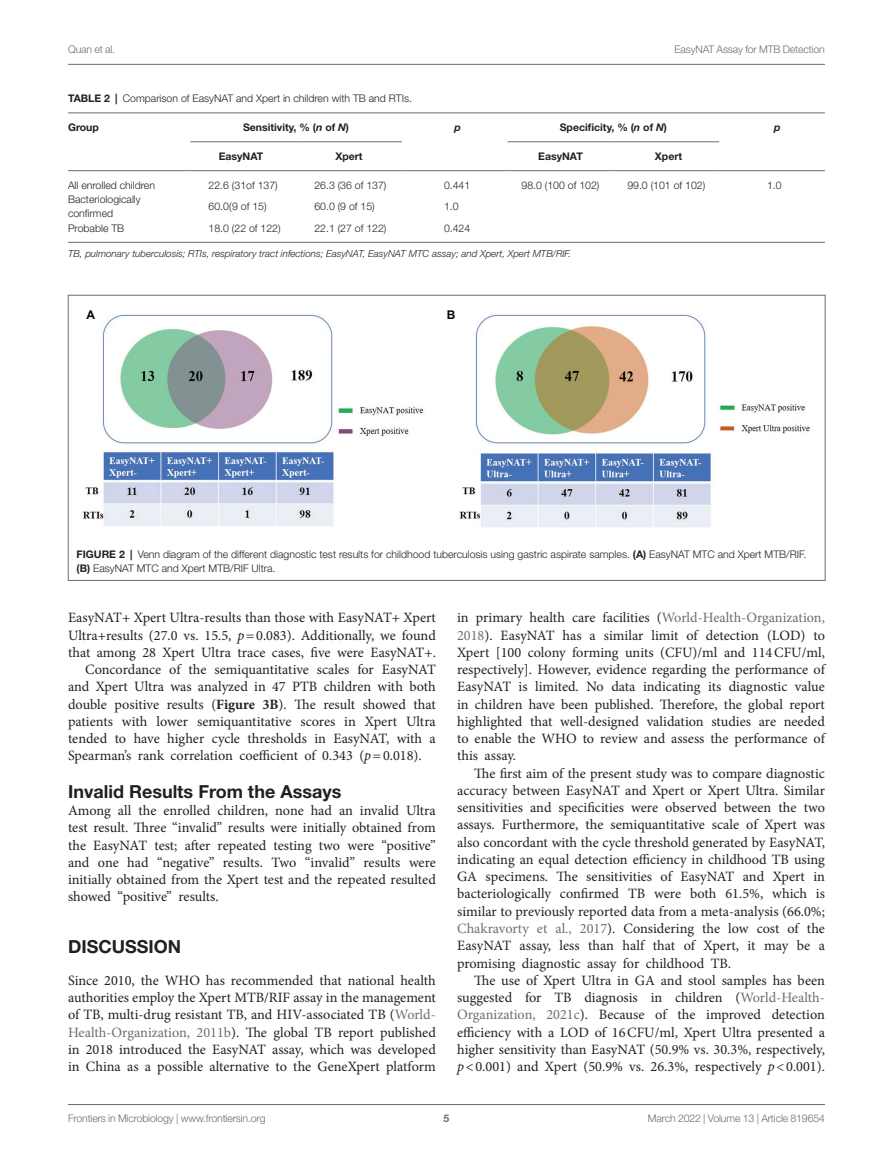
<style>
.page{position:relative;width:893px;height:1170px;background:#fff}
.page>*{position:absolute;margin:0;border:0;box-sizing:border-box;transform-origin:0 0}
.HEAD_2{font:700 18px "Helvetica Neue LT Std";color:#231f20}
.HEAD_1{font:700 18px "Helvetica Neue LT Std";color:#231f20}
.TEXT{font:14.25px/17.2px "Minion Pro";color:#231f20;text-align:justify}
.TEXT_FLUSH{font:14.25px/17.2px "Minion Pro";letter-spacing:-.005em;color:#231f20;text-align:justify}
.t1{font:700 12px "Arial";color:#040503}
.TB_TX{font:300 10.5px/14.2px "Helvetica Neue LT Std";color:#231f20}
.FIG_LEG{font:300 10.5px/14.2px "Helvetica Neue LT Std";color:#231f20}
.t2{font:300 10.5px "Helvetica Neue LT Std";letter-spacing:-.015em;color:#6c6d70}
.TT_NO_RULE{font:300 10.5px "Helvetica Neue LT Std";color:#231f20}
.TB_STH{font:700 10.5px "Helvetica Neue LT Std";color:#231f20}
.TB_CH{font:700 10.5px "Helvetica Neue LT Std";color:#231f20}
.TB_CH-2{font:italic 700 10.5px "Helvetica Neue LT Std";color:#231f20}
.t3{font:700 10.5px "Helvetica Neue LT Std";color:#6c6d70}
.TFN{font:italic 300 9.75px "Helvetica Neue LT Std";color:#231f20}
.s1{font-weight:700}
.s2{font-style:italic}
.s3{color:#6c6d70}
</style>
<div class="page">
<hr style="left:68px;top:64px;width:757px;height:1px;background:#6c6d70">
<hr style="left:68px;top:1104px;width:757px;height:1px;background:#6c6d70">
<hr style="left:68px;top:242px;width:757px;height:1px;background:#6c6d70">
<hr style="left:190px;top:113px;width:106px;height:1px;background:#6c6d70">
<hr style="left:296px;top:113px;width:106px;height:1px;background:#6c6d70">
<hr style="left:402px;top:113px;width:106px;height:1px;background:#6c6d70">
<hr style="left:402px;top:170px;width:106px;height:1px;background:#6c6d70">
<hr style="left:508px;top:113px;width:105px;height:1px;background:#6c6d70">
<hr style="left:613px;top:113px;width:106px;height:1px;background:#6c6d70">
<hr style="left:719px;top:113px;width:106px;height:1px;background:#6c6d70">
<hr style="left:719px;top:170px;width:106px;height:1px;background:#6c6d70">
<hr style="left:68px;top:113px;width:122px;height:1px;background:#6c6d70">
<hr style="left:68px;top:170px;width:122px;height:1px;background:#6c6d70">
<hr style="left:296px;top:141px;width:106px;height:1px;background:#6c6d70">
<hr style="left:296px;top:170px;width:106px;height:1px;background:#6c6d70">
<hr style="left:508px;top:141px;width:105px;height:1px;background:#6c6d70">
<hr style="left:508px;top:170px;width:105px;height:1px;background:#6c6d70">
<hr style="left:613px;top:141px;width:106px;height:1px;background:#6c6d70">
<hr style="left:613px;top:170px;width:106px;height:1px;background:#6c6d70">
<hr style="left:190px;top:141px;width:106px;height:1px;background:#6c6d70">
<hr style="left:190px;top:170px;width:106px;height:1px;background:#6c6d70">
<img style="left:83px;top:314px;width:728px;height:214px">
<p class="t2" style="left:68px;top:42px;width:49px">Quan et al.</p>
<p class="t2" style="left:674px;top:42px;width:152px">EasyNAT Assay for MTB Detection</p>
<p class="TT_NO_RULE" style="left:68px;top:92px;width:345px"><span class="s1">TABLE 2 |</span> Comparison of EasyNAT and Xpert in children with TB and RTIs.</p>
<p class="TB_CH" style="left:68px;top:121px;width:32px">Group</p>
<p class="TB_STH" style="left:243px;top:121px;width:107px">Sensitivity, % (<span class="s2">n</span> of <span class="s2">N</span>)</p>
<p class="TB_CH-2" style="left:454px;top:121px;width:8px">p</p>
<p class="TB_STH" style="left:560px;top:121px;width:109px">Specificity, % (<span class="s2">n</span> of <span class="s2">N</span>)</p>
<p class="TB_CH-2" style="left:774px;top:121px;width:8px">p</p>
<p class="TB_CH" style="left:219px;top:150px;width:46px">EasyNAT</p>
<p class="TB_CH" style="left:335px;top:150px;width:29px">Xpert</p>
<p class="TB_CH" style="left:538px;top:150px;width:46px">EasyNAT</p>
<p class="TB_CH" style="left:655px;top:150px;width:29px">Xpert</p>
<p class="TB_TX" style="left:68px;top:178px;width:88px">All enrolled children</p>
<p class="TB_TX" style="left:209px;top:178px;width:71px">22.6 (31of 137)</p>
<p class="TB_TX" style="left:314px;top:178px;width:73px">26.3 (36 of 137)</p>
<p class="TB_TX" style="left:444px;top:178px;width:28px">0.441</p>
<p class="TB_TX" style="left:522px;top:178px;width:79px">98.0 (100 of 102)</p>
<p class="TB_TX" style="left:627px;top:178px;width:79px">99.0 (101 of 102)</p>
<p class="TB_TX" style="left:767px;top:178px;width:16px">1.0</p>
<p class="TB_TX" style="left:68px;top:192px;width:74px">Bacteriologically confirmed</p>
<p class="TB_TX" style="left:209px;top:199px;width:60px">60.0(9 of 15)</p>
<p class="TB_TX" style="left:314px;top:199px;width:62px">60.0 (9 of 15)</p>
<p class="TB_TX" style="left:444px;top:199px;width:16px">1.0</p>
<p class="TB_TX" style="left:68px;top:220px;width:58px">Probable TB</p>
<p class="TB_TX" style="left:209px;top:220px;width:73px">18.0 (22 of 122)</p>
<p class="TB_TX" style="left:314px;top:220px;width:73px">22.1 (27 of 122)</p>
<p class="TB_TX" style="left:444px;top:220px;width:28px">0.424</p>
<p class="TFN" style="left:68px;top:248px;width:505px">TB, pulmonary tuberculosis; RTIs, respiratory tract infections; EasyNAT, EasyNAT MTC assay; and Xpert, Xpert MTB/RIF.</p>
<p class="t1" style="left:87px;top:306px;width:10px">A</p>
<p class="t1" style="left:447px;top:306px;width:10px">B</p>
<p class="FIG_LEG" style="left:77px;top:546px;width:731px"><span class="s1">FIGURE 2 |</span> Venn diagram of the different diagnostic test results for childhood tuberculosis using gastric aspirate samples. <span class="s1">(A)</span> EasyNAT MTC and Xpert MTB/RIF. <span class="s1">(B)</span> EasyNAT MTC and Xpert MTB/RIF Ultra.</p>
<p class="TEXT" style="left:68px;top:609px;width:369px">EasyNAT+ Xpert Ultra-results than those with EasyNAT+ Xpert Ultra+results (27.0 vs. 15.5, <span class="s2">p</span>=0.083). Additionally, we found that among 28 Xpert Ultra trace cases, five were EasyNAT+.</p>
<p class="TEXT" style="left:68px;top:661px;width:369px;text-indent:17px">Concordance of the semiquantitative scales for EasyNAT and Xpert Ultra was analyzed in 47 PTB children with both double positive results (<span class="s1">Figure 3B</span>). The result showed that patients with lower semiquantitative scores in Xpert Ultra tended to have higher cycle thresholds in EasyNAT, with a Spearman’s rank correlation coefficient of 0.343 (<span class="s2">p</span>=0.018).</p>
<p class="HEAD_2" style="left:68px;top:780px;width:275px">Invalid Results From the Assays</p>
<p class="TEXT_FLUSH" style="left:68px;top:802px;width:369px">Among all the enrolled children, none had an invalid Ultra test result. Three “invalid” results were initially obtained from the EasyNAT test; after repeated testing two were “positive” and one had “negative” results. Two “invalid” results were initially obtained from the Xpert test and the repeated resulted showed “positive” results.</p>
<p class="HEAD_1" style="left:68px;top:935px;width:115px">DISCUSSION</p>
<p class="TEXT_FLUSH" style="left:68px;top:971px;width:369px">Since 2010, the WHO has recommended that national health authorities employ the Xpert MTB/RIF assay in the management of TB, multi-drug resistant TB, and HIV-associated TB (<span class="s3">World-Health-Organization, 2011b</span>). The global TB report published in 2018 introduced the EasyNAT assay, which was developed in China as a possible alternative to the GeneXpert platform</p>
<p class="TEXT_FLUSH" style="left:457px;top:609px;width:369px">in primary health care facilities (<span class="s3">World-Health-Organization, 2018</span>). EasyNAT has a similar limit of detection (LOD) to Xpert [100 colony forming units (CFU)/ml and 114CFU/ml, respectively]. However, evidence regarding the performance of EasyNAT is limited. No data indicating its diagnostic value in children have been published. Therefore, the global report highlighted that well-designed validation studies are needed to enable the WHO to review and assess the performance of this assay.</p>
<p class="TEXT" style="left:457px;top:764px;width:369px;text-indent:17px">The first aim of the present study was to compare diagnostic accuracy between EasyNAT and Xpert or Xpert Ultra. Similar sensitivities and specificities were observed between the two assays. Furthermore, the semiquantitative scale of Xpert was also concordant with the cycle threshold generated by EasyNAT, indicating an equal detection efficiency in childhood TB using GA specimens. The sensitivities of EasyNAT and Xpert in bacteriologically confirmed TB were both 61.5%, which is similar to previously reported data from a meta-analysis (66.0%; <span class="s3">Chakravorty et al., 2017</span>). Considering the low cost of the EasyNAT assay, less than half that of Xpert, it may be a promising diagnostic assay for childhood TB.</p>
<p class="TEXT" style="left:457px;top:971px;width:369px;text-indent:17px">The use of Xpert Ultra in GA and stool samples has been suggested for TB diagnosis in children (<span class="s3">World-Health-Organization, 2021c</span>). Because of the improved detection efficiency with a LOD of 16CFU/ml, Xpert Ultra presented a higher sensitivity than EasyNAT (50.9% vs. 30.3%, respectively, <span class="s2">p</span>&lt;0.001) and Xpert (50.9% vs. 26.3%, respectively <span class="s2">p</span>&lt;0.001).</p>
<p class="t2" style="left:68px;top:1111px;width:199px">Frontiers in Microbiology | www.frontiersin.org</p>
<p class="t3" style="left:444px;top:1111px;width:7px">5</p>
<p class="t2" style="left:648px;top:1111px;width:178px">March 2022 | Volume 13 | Article 819654</p>
</div>
